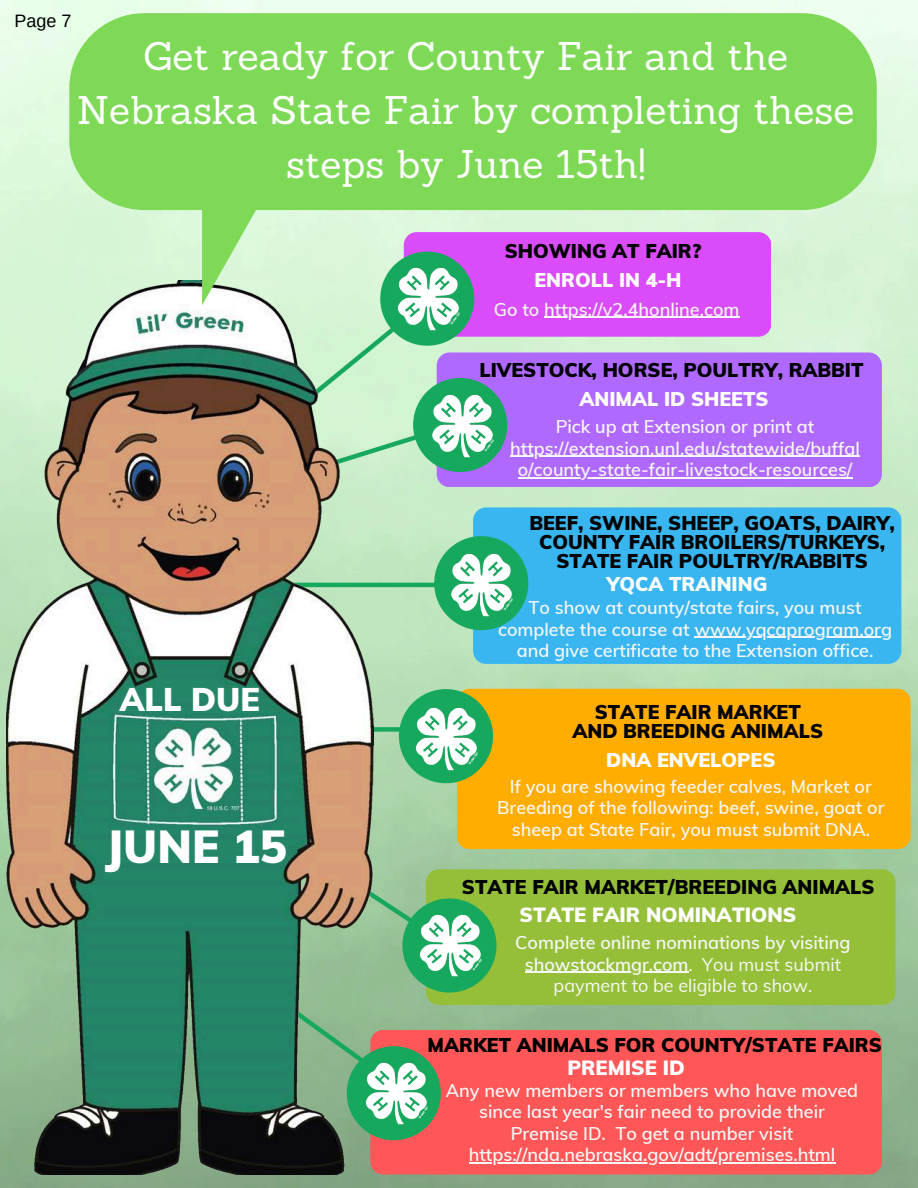
<style>
.page{position:relative;width:918px;height:1188px;background:#fff}
.page>*{position:absolute;margin:0;border:0;box-sizing:border-box;transform-origin:0 0}
.t1{font:900 45.3px "Muli";color:#fff}
.t2{font:39px/54px "Sanchez";color:#fff;text-align:center}
.t3{font:900 32.1px "Muli";color:#fff}
.t4{font:900 20.1px "Muli";color:#fff}
.t5{font:900 19.5px/19.2px "Muli";color:#000;text-align:center}
.t6{font:900 19.5px "Muli";color:#fff}
.t7{font:600 18px/21.3px "Muli";color:#f7f7f7;text-align:center}
.t8{font:18px/21.3px "Muli";color:#f7f7f7;text-align:center}
.t9{font:18px "Arimo";color:#000}
.s1{font-weight:600}
</style>
<div class="page">
<img style="left:0;top:0;width:918px;height:1188px">
<div style="left:373px;top:308px;width:64px;height:174px;background:#d1f4d1"></div>
<hr style="left:257px;top:583px;width:201px;height:4px;background:#16a85d">
<div style="left:277px;top:727px;width:168px;height:5px;background:#16a85d"></div>
<svg style="left:373px;top:804px;width:72px;height:141px;background:#9ec99f"></svg>
<div style="left:373px;top:963px;width:36px;height:71px;background:#91bd91"></div>
<img style="left:7px;top:281px;width:366px;height:894px">
<div style="left:404px;top:232px;width:367px;height:105px;background:#da4cf9;border-radius:13px"></div>
<div style="left:380px;top:252px;width:94px;height:94px;background:#16a85d;border-radius:50%"></div>
<div style="left:437px;top:352px;width:445px;height:135px;background:#b069ff;border-radius:13px"></div>
<div style="left:413px;top:378px;width:94px;height:94px;background:#16a85d;border-radius:50%"></div>
<div style="left:473px;top:507px;width:428px;height:157px;background:#39b6f0;border-radius:13px"></div>
<div style="left:434px;top:536px;width:94px;height:94px;background:#16a85d;border-radius:50%"></div>
<div style="left:457px;top:689px;width:454px;height:160px;background:#ffad01;border-radius:13px"></div>
<div style="left:399px;top:689px;width:94px;height:94px;background:#16a85d;border-radius:50%"></div>
<div style="left:426px;top:869px;width:469px;height:136px;background:#95bf39;border-radius:13px"></div>
<div style="left:402px;top:898px;width:95px;height:95px;background:#16a85d;border-radius:50%"></div>
<div style="left:370px;top:1030px;width:512px;height:144px;background:#ff5757;border-radius:13px"></div>
<div style="left:347px;top:1046px;width:94px;height:94px;background:#16a85d;border-radius:50%"></div>
<img style="left:427px;top:394px;width:67px;height:65px">
<hr style="left:694px;top:637px;width:198px;height:1px;background:#f7f7f7">
<hr style="left:525px;top:972px;width:164px;height:1px;background:#f7f7f7">
<img style="left:392px;top:305px;width:67px;height:27px">
<img style="left:446px;top:553px;width:67px;height:65px">
<img style="left:410px;top:707px;width:67px;height:65px">
<img style="left:414px;top:912px;width:67px;height:67px">
<img style="left:360px;top:1062px;width:67px;height:65px">
<svg style="left:69px;top:13px;width:808px;height:292px;background:#9bd084"></svg>
<hr style="left:544px;top:317px;width:196px;height:1px;background:#f7f7f7">
<hr style="left:510px;top:456px;width:350px;height:1px;background:#f7f7f7">
<hr style="left:518px;top:477px;width:334px;height:1px;background:#f7f7f7">
<hr style="left:469px;top:1162px;width:366px;height:1px;background:#f7f7f7">
<p class="t9" style="left:14px;top:10px;width:59px">Page 7</p>
<h2 class="t2" style="left:77px;top:28px;width:779px">Get ready for County Fair and the<br>Nebraska State Fair by completing these steps by June 15th!</h2>
<h4 class="t3" style="left:120px;top:679px;width:141px">ALL DUE</h4>
<h4 class="t1" style="left:105px;top:818px;width:183px">JUNE 15</h4>
<h4 class="t5" style="left:505px;top:241px;width:198px">SHOWING AT FAIR?</h4>
<p class="t6" style="left:534px;top:267px;width:149px">ENROLL IN 4-H</p>
<h5 class="t7" style="left:494px;top:298px;width:247px">Go to https://v2.4honline.com</h5>
<h5 class="t5" style="left:479px;top:360px;width:386px">LIVESTOCK, HORSE, POULTRY, RABBIT</h5>
<p class="t6" style="left:579px;top:387px;width:191px">ANIMAL ID SHEETS</p>
<h4 class="t7" style="left:556px;top:416px;width:260px">Pick up at Extension or print at</h4>
<h4 class="t7" style="left:510px;top:437px;width:351px">https://extension.unl.edu/statewide/buffal</h4>
<h5 class="t7" style="left:518px;top:459px;width:336px">o/county-state-fair-livestock-resources/</h5>
<h5 class="t5" style="left:530px;top:513px;width:367px">BEEF, SWINE, SHEEP, GOATS, DAIRY,<br>COUNTY FAIR BROILERS/TURKEYS,<br>STATE FAIR POULTRY/RABBITS</h5>
<p class="t7" style="left:498px;top:597px;width:396px">To show at county/state fairs, you must complete the course at www.yqcaprogram.org</p>
<p class="t7" style="left:517px;top:640px;width:358px">and give certificate to the Extension office.</p>
<p class="t6" style="left:607px;top:571px;width:162px">YQCA TRAINING</p>
<h4 class="t5" style="left:572px;top:702px;width:252px">STATE FAIR MARKET<br>AND BREEDING ANIMALS</h4>
<h4 class="t6" style="left:606px;top:747px;width:171px">DNA ENVELOPES</h4>
<h4 class="t7" style="left:497px;top:775px;width:389px">If you are showing feeder calves, Market or<br>Breeding of the following: beef, swine, goat or sheep at State Fair, you must submit DNA.</h4>
<p class="t5" style="left:462px;top:877px;width:414px">STATE FAIR MARKET/BREEDING ANIMALS</p>
<p class="t4" style="left:520px;top:902px;width:278px">STATE FAIR NOMINATIONS</p>
<h3 class="t7" style="left:515px;top:932px;width:337px">Complete online nominations by visiting</h3>
<h1 class="t8" style="left:525px;top:953px;width:318px"><span class="s1">showstockmgr.com</span>. You must submit payment to be eligible to show.</h1>
<p class="t5" style="left:428px;top:1035px;width:456px">MARKET ANIMALS FOR COUNTY/STATE FAIRS</p>
<p class="t4" style="left:567px;top:1055px;width:119px">PREMISE ID</p>
<p class="t7" style="left:446px;top:1080px;width:414px">Any new members or members who have moved since last year's fair need to provide their Premise ID. To get a number visit https://nda.nebraska.gov/adt/premises.html</p>
</div>
